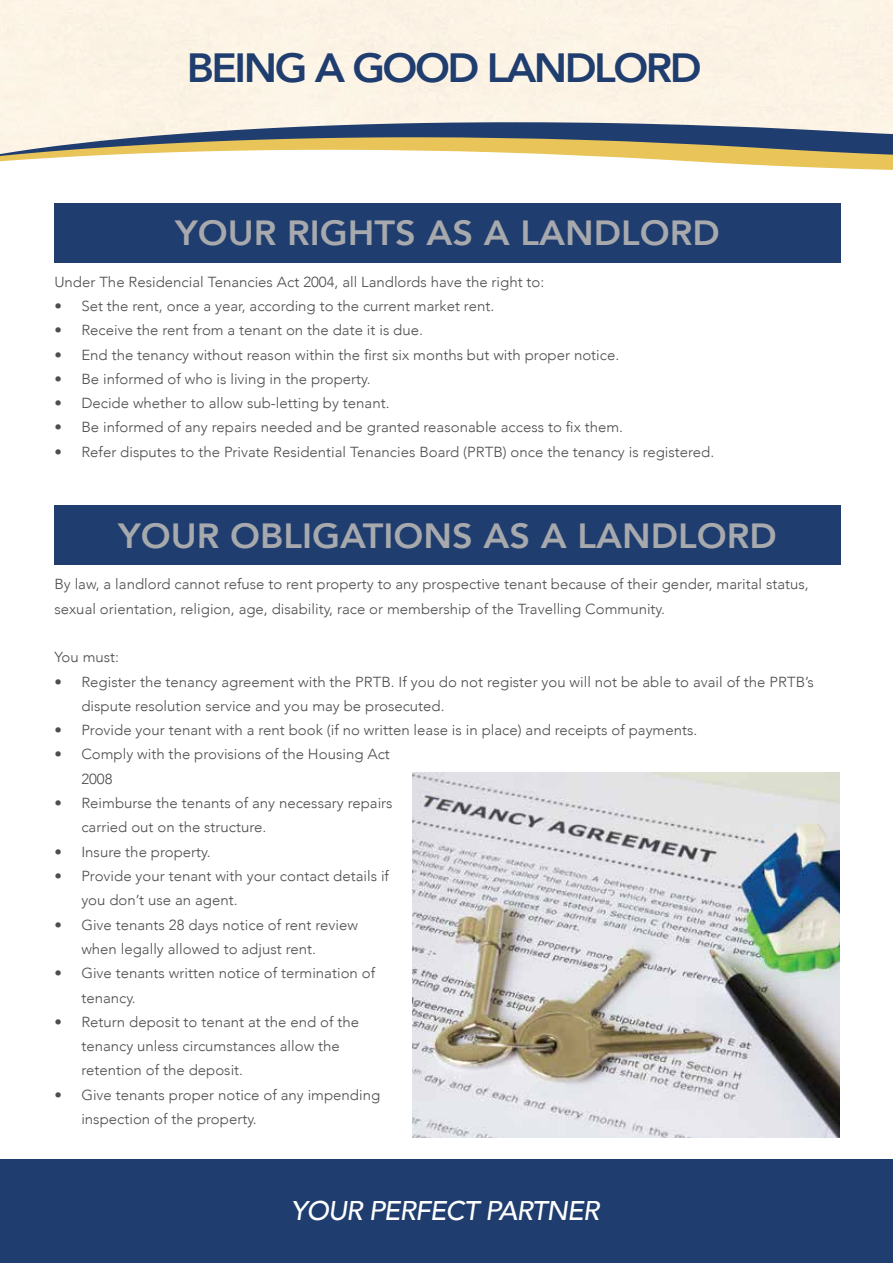
<style>
.page{position:relative;width:893px;height:1263px;background:#fff}
.page>*{position:absolute;margin:0;border:0;box-sizing:border-box;transform-origin:0 0}
.t1{font:800 40.8px "Avenir";letter-spacing:-.06em;color:#1f3d6f}
.t2{font:800 34.95px "Avenir";color:#a7a9ac}
.t3{font:italic 500 27px "Avenir";letter-spacing:-.03em;color:#fff}
.t4{font:300 14.55px/24.3px "Avenir";color:#4d4d4f}
</style>
<div class="page">
<svg style="left:0;top:160px;width:893px;height:10px"></svg>
<svg style="left:0;top:96px;width:893px;height:64px;background:#c8c3b4"></svg>
<div style="left:0;top:1159px;width:893px;height:104px;background:#1f3d6f"></div>
<img style="left:412px;top:772px;width:427px;height:366px">
<div style="left:54px;top:203px;width:787px;height:59px;background:#1f3d6f"></div>
<div style="left:54px;top:506px;width:787px;height:59px;background:#1f3d6f"></div>
<h1 class="t1" style="left:187px;top:36px;width:516px">BEING A GOOD LANDLORD</h1>
<h2 class="t2" style="left:175px;top:206px;width:546px">YOUR RIGHTS AS A LANDLORD</h2>
<p class="t4" style="left:54px;top:270px;width:492px">Under The Residencial Tenancies Act 2004, all Landlords have the right to:</p>
<p class="t4" style="left:54px;top:294px;width:441px">• Set the rent, once a year, according to the current market rent.</p>
<p class="t4" style="left:54px;top:318px;width:370px">• Receive the rent from a tenant on the date it is due.</p>
<p class="t4" style="left:54px;top:342px;width:566px">• End the tenancy without reason within the first six months but with proper notice.</p>
<p class="t4" style="left:54px;top:367px;width:318px">• Be informed of who is living in the property.</p>
<p class="t4" style="left:54px;top:391px;width:337px">• Decide whether to allow sub-letting by tenant.</p>
<p class="t4" style="left:54px;top:415px;width:570px">• Be informed of any repairs needed and be granted reasonable access to fix them.</p>
<p class="t4" style="left:54px;top:440px;width:661px">• Refer disputes to the Private Residential Tenancies Board (PRTB) once the tenancy is registered.</p>
<h2 class="t2" style="left:118px;top:509px;width:660px">YOUR OBLIGATIONS AS A LANDLORD</h2>
<p class="t4" style="left:54px;top:572px;width:756px">By law, a landlord cannot refuse to rent property to any prospective tenant because of their gender, marital status, sexual orientation, religion, age, disability, race or membership of the Travelling Community.</p>
<p class="t4" style="left:54px;top:645px;width:66px">You must:</p>
<p class="t4" style="left:81px;top:669px;width:734px;text-indent:-27px">• Register the tenancy agreement with the PRTB. If you do not register you will not be able to avail of the PRTB’s dispute resolution service and you may be prosecuted.</p>
<p class="t4" style="left:54px;top:718px;width:644px">• Provide your tenant with a rent book (if no written lease is in place) and receipts of payments.</p>
<p class="t4" style="left:81px;top:742px;width:310px;text-indent:-27px">• Comply with the provisions of the Housing Act<br>2008</p>
<p class="t4" style="left:81px;top:791px;width:313px;text-indent:-27px">• Reimburse the tenants of any necessary repairs carried out on the structure.</p>
<p class="t4" style="left:54px;top:839px;width:158px">• Insure the property.</p>
<p class="t4" style="left:81px;top:864px;width:309px;text-indent:-27px">• Provide your tenant with your contact details if you don’t use an agent.</p>
<p class="t4" style="left:81px;top:912px;width:278px;text-indent:-27px">• Give tenants 28 days notice of rent review when legally allowed to adjust rent.</p>
<p class="t4" style="left:81px;top:961px;width:295px;text-indent:-27px">• Give tenants written notice of termination of tenancy.</p>
<p class="t4" style="left:81px;top:1010px;width:279px;text-indent:-27px">• Return deposit to tenant at the end of the tenancy unless circumstances allow the retention of the deposit.</p>
<p class="t4" style="left:81px;top:1082px;width:300px;text-indent:-27px">• Give tenants proper notice of any impending inspection of the property.</p>
<h3 class="t3" style="left:291px;top:1194px;width:310px">YOUR PERFECT PARTNER</h3>
</div>
